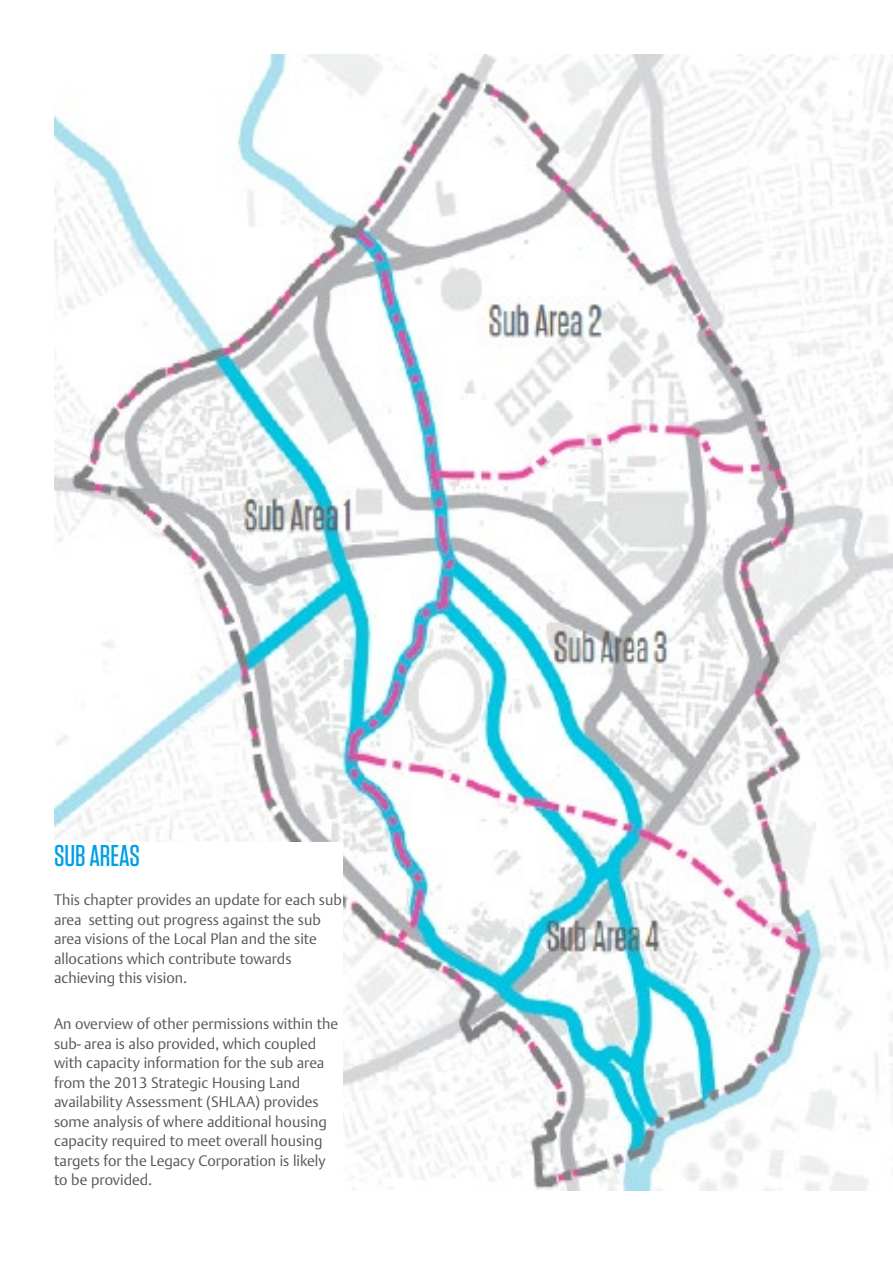
<style>
.page{position:relative;width:893px;height:1263px;background:#fff}
.page>*{position:absolute;margin:0;border:0;box-sizing:border-box;transform-origin:0 0}
.t1{font:500 30px "Tungsten";color:#009fe3}
.t2{font:300 15px/19.5px "DTL Argo TOT";color:#575756}
.t3{font:500 15px "DTL Argo TOT";color:#575756}
</style>
<div class="page">
<img style="left:54px;top:54px;width:839px;height:1136px">
<div style="left:54px;top:842px;width:288px;height:369px;background:#fff"></div>
<h1 class="t1" style="left:54px;top:840px;width:87px">SUB AREAS</h1>
<p class="t2" style="left:54px;top:890px;width:289px">This chapter provides an update for each sub area setting out progress against the sub area visions of the Local Plan and the site allocations which contribute towards achieving this vision.</p>
<p class="t2" style="left:54px;top:1014px;width:286px">An overview of other permissions within the sub- area is also provided, which coupled with capacity information for the sub area from the 2013 Strategic Housing Land availability Assessment (SHLAA) provides some analysis of where additional housing capacity required to meet overall housing targets for the Legacy Corporation is likely to be provided.</p>
<p class="t3" style="left:54px;top:1172px;width:10px">9</p>
</div>
